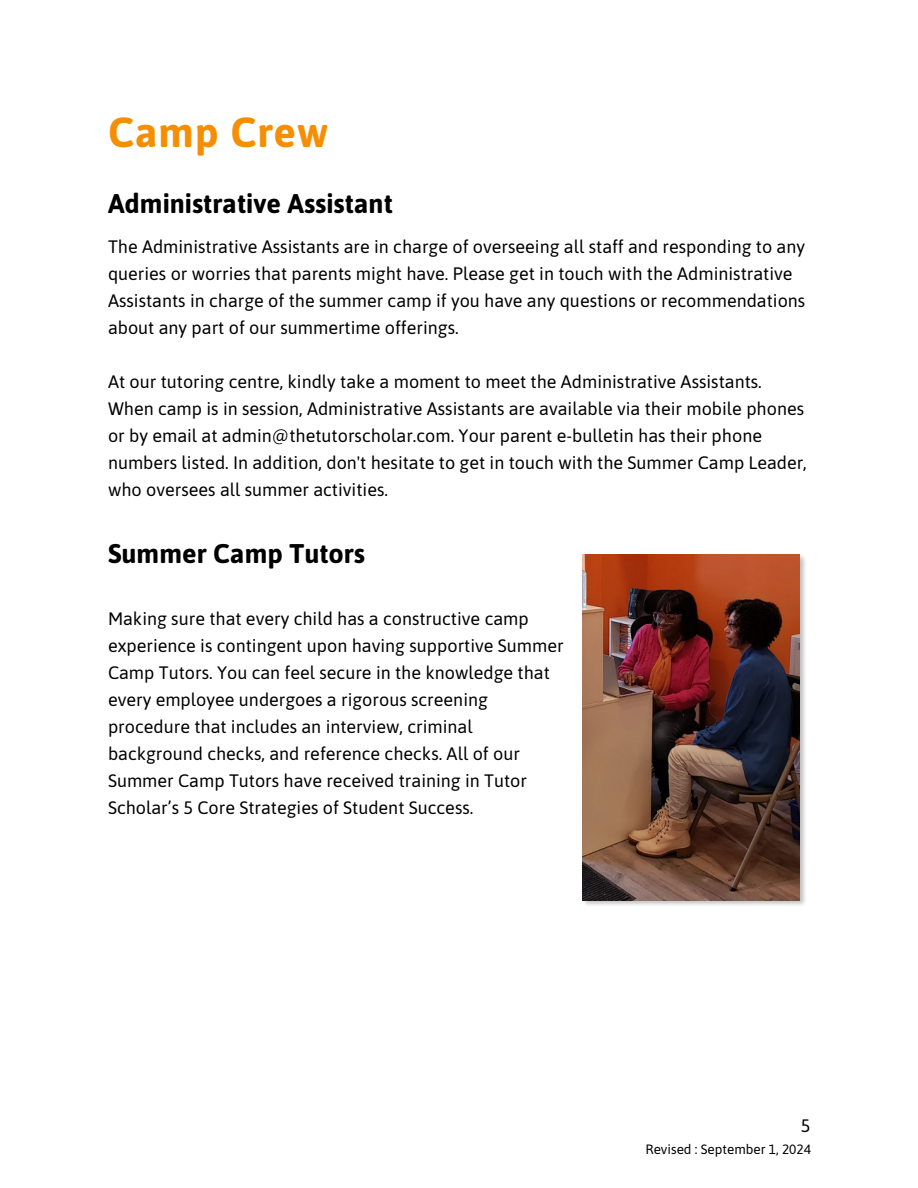
<style>
.page{position:relative;width:918px;height:1188px;background:#fff}
.page>*{position:absolute;margin:0;border:0;box-sizing:border-box;transform-origin:0 0}
.t1{font:700 42px "Asap";letter-spacing:.02em;color:#f68e04}
.t2{font:700 27px "Asap";color:#000}
.t3{font:18px/27px "Asap";color:#000}
.t4{font:13.5px "Asap";color:#000}
</style>
<div class="page">
<img style="left:582px;top:554px;width:223px;height:351px">
<img style="left:583px;top:555px;width:217px;height:345px">
<h3 class="t1" style="left:108px;top:107px;width:222px">Camp Crew</h3>
<p class="t2" style="left:108px;top:188px;width:286px">Administrative Assistant</p>
<h3 class="t3" style="left:108px;top:233px;width:699px">The Administrative Assistants are in charge of overseeing all staff and responding to any queries or worries that parents might have. Please get in touch with the Administrative Assistants in charge of the summer camp if you have any questions or recommendations about any part of our summertime offerings.</h3>
<h3 class="t3" style="left:108px;top:368px;width:700px">At our tutoring centre, kindly take a moment to meet the Administrative Assistants.<br>When camp is in session, Administrative Assistants are available via their mobile phones or by email at admin@thetutorscholar.com. Your parent e-bulletin has their phone numbers listed. In addition, don't hesitate to get in touch with the Summer Camp Leader, who oversees all summer activities.</h3>
<p class="t2" style="left:108px;top:538px;width:259px">Summer Camp Tutors</p>
<h2 class="t3" style="left:108px;top:605px;width:457px">Making sure that every child has a constructive camp experience is contingent upon having supportive Summer Camp Tutors. You can feel secure in the knowledge that every employee undergoes a rigorous screening procedure that includes an interview, criminal background checks, and reference checks. All of our Summer Camp Tutors have received training in Tutor Scholar’s 5 Core Strategies of Student Success.</h2>
<h2 class="t3" style="left:801px;top:1112px;width:11px">5</h2>
<p class="t4" style="left:645px;top:1142px;width:167px">Revised : September 1, 2024</p>
</div>
